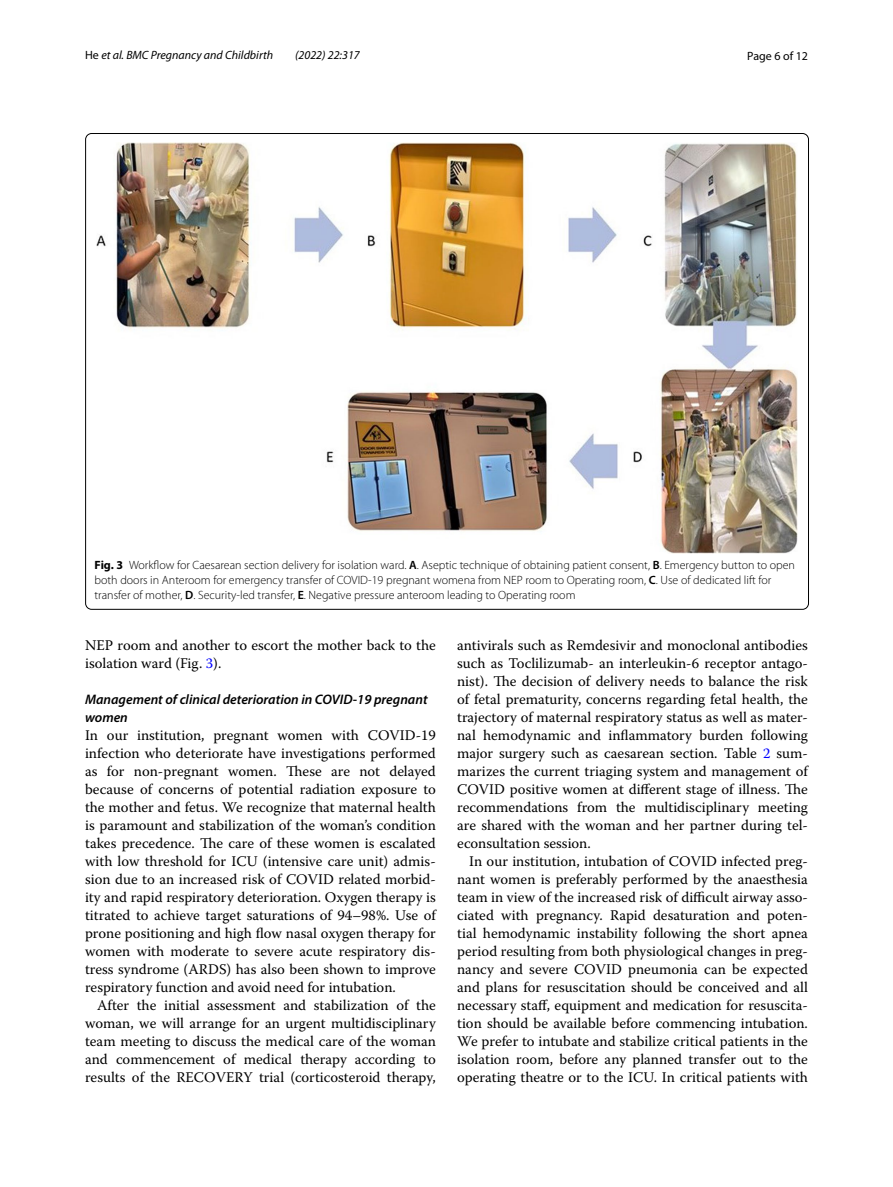
<style>
.page{position:relative;width:893px;height:1187px;background:#fff}
.page>*{position:absolute;margin:0;border:0;box-sizing:border-box;transform-origin:0 0}
.t1{font:14.7px/18px "Warnock Pro";color:#000;text-align:justify}
.t2{font:italic 600 13.8px/18px "Myriad Pro";color:#000}
.t3{font:300 12px/15px "Myriad Pro";color:#000}
.t4{font:italic 12px "Myriad Pro";color:#000}
.t5{font:12px "Myriad Pro";color:#000}
.s1{font-style:normal}
.s2{font-weight:700}
.s3{font-weight:600}
.s4{color:#00f}
</style>
<div class="page">
<img style="left:97px;top:142px;width:700px;height:411px">
<p class="t4" style="left:85px;top:48px;width:190px"><span class="s1">He</span> et al. BMC Pregnancy and Childbirth</p>
<p class="t4" style="left:295px;top:48px;width:66px">(2022) 22:317</p>
<p class="t5" style="left:747px;top:48px;width:62px">Page 6 of 12</p>
<p class="t3" style="left:95px;top:557px;width:702px"><span class="s2">Fig. 3</span> Workflow for Caesarean section delivery for isolation ward. <span class="s3">A</span>. Aseptic technique of obtaining patient consent, <span class="s3">B</span>. Emergency button to open both doors in Anteroom for emergency transfer of COVID-19 pregnant womena from NEP room to Operating room, <span class="s3">C</span>. Use of dedicated lift for transfer of mother, <span class="s3">D</span>. Security-led transfer, <span class="s3">E</span>. Negative pressure anteroom leading to Operating room</p>
<p class="t1" style="left:85px;top:636px;width:352px">NEP room and another to escort the mother back to the isolation ward (Fig. <span class="s4">3</span>).</p>
<p class="t2" style="left:85px;top:690px;width:344px">Management of clinical deterioration in COVID‑19 pregnant women</p>
<p class="t1" style="left:85px;top:726px;width:352px">In our institution, pregnant women with COVID-19 infection who deteriorate have investigations performed as for non-pregnant women. These are not delayed because of concerns of potential radiation exposure to the mother and fetus. We recognize that maternal health is paramount and stabilization of the woman’s condition takes precedence. The care of these women is escalated with low threshold for ICU (intensive care unit) admis&shy;sion due to an increased risk of COVID related morbid&shy;ity and rapid respiratory deterioration. Oxygen therapy is titrated to achieve target saturations of 94–98%. Use of prone positioning and high flow nasal oxygen therapy for women with moderate to severe acute respiratory dis&shy;tress syndrome (ARDS) has also been shown to improve respiratory function and avoid need for intubation.</p>
<p class="t1" style="left:85px;top:996px;width:352px;text-indent:12px">After the initial assessment and stabilization of the woman, we will arrange for an urgent multidisciplinary team meeting to discuss the medical care of the woman and commencement of medical therapy according to results of the RECOVERY trial (corticosteroid therapy,</p>
<p class="t1" style="left:457px;top:635px;width:352px">antivirals such as Remdesivir and monoclonal antibodies such as Toclilizumab- an interleukin-6 receptor antago&shy;nist). The decision of delivery needs to balance the risk of fetal prematurity, concerns regarding fetal health, the trajectory of maternal respiratory status as well as mater&shy;nal hemodynamic and inflammatory burden following major surgery such as caesarean section. Table <span class="s4">2</span> sum&shy;marizes the current triaging system and management of COVID positive women at different stage of illness. The recommendations from the multidisciplinary meeting are shared with the woman and her partner during tel&shy;econsultation session.</p>
<p class="t1" style="left:457px;top:852px;width:352px;text-indent:12px">In our institution, intubation of COVID infected preg&shy;nant women is preferably performed by the anaesthesia team in view of the increased risk of difficult airway asso&shy;ciated with pregnancy. Rapid desaturation and poten&shy;tial hemodynamic instability following the short apnea period resulting from both physiological changes in preg&shy;nancy and severe COVID pneumonia can be expected and plans for resuscitation should be conceived and all necessary staff, equipment and medication for resuscita&shy;tion should be available before commencing intubation.<br>We prefer to intubate and stabilize critical patients in the isolation room, before any planned transfer out to the operating theatre or to the ICU. In critical patients with</p>
</div>
